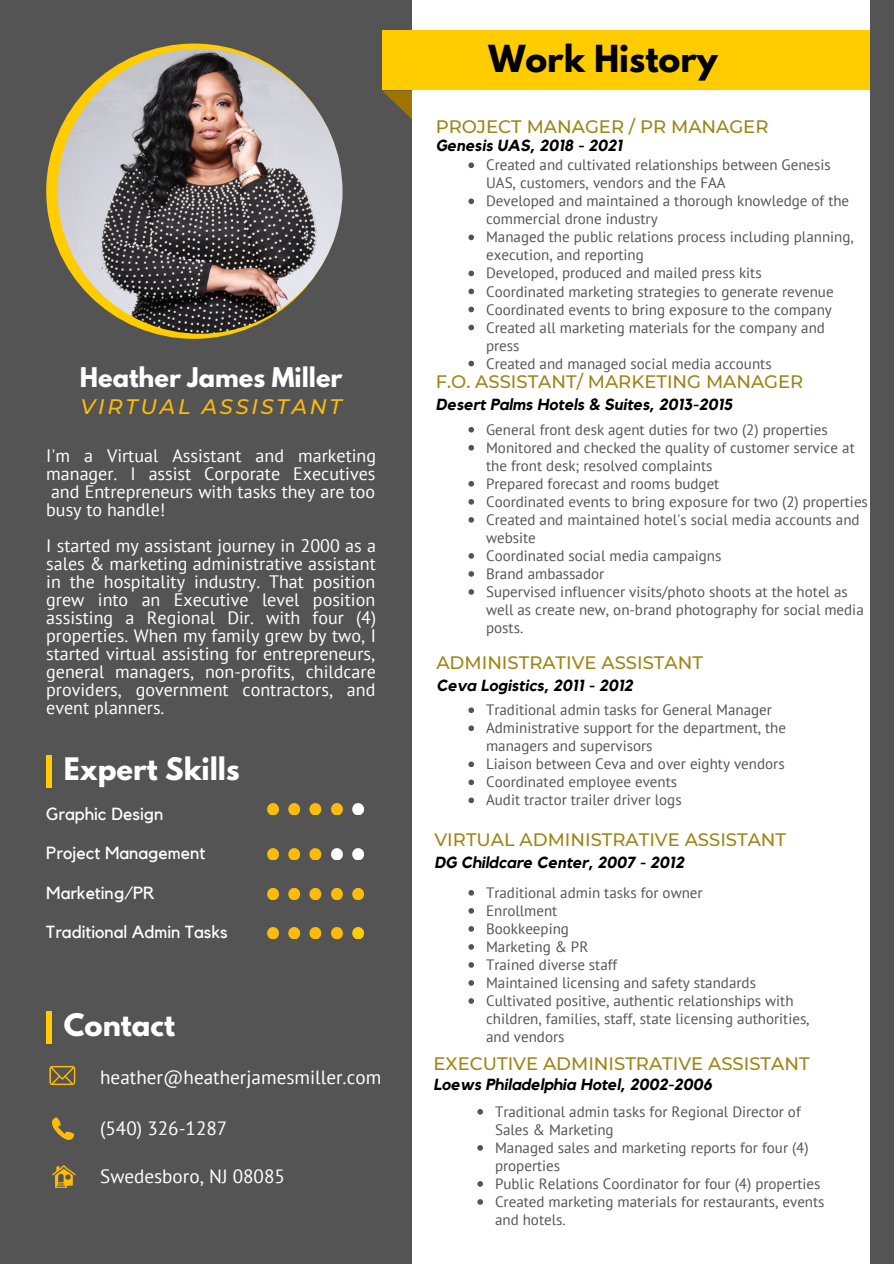
<style>
.page{position:relative;width:894px;height:1264px;background:#fff}
.page>*{position:absolute;margin:0;border:0;box-sizing:border-box;transform-origin:0 0}
.t1{font:700 33px "League Spartan";color:#000}
.t2{font:700 27.45px "League Spartan";color:#fff}
.t3{font:700 24px "League Spartan";color:#fff}
.t4{font:italic 500 21px "Montserrat";letter-spacing:.13em;color:#febb08}
.t5{font:19.2px "PT Sans";color:#fff}
.t6{font:18px/18px "PT Sans";color:#fff;text-align:justify}
.t7{font:500 18px "Montserrat";color:#9f8415}
.t8{font:17.55px "Kollektif";color:#fff}
.t9{font:italic 700 16.05px "Kollektif";color:#000}
.t10{font:15px/18px "PT Sans";color:#545454}
</style>
<div class="page">
<div style="left:0;top:0;width:893px;height:1263px;background:#545454"></div>
<svg style="left:383px;top:91px;width:29px;height:28px"></svg>
<div style="left:412px;top:0;width:457px;height:1263px;background:#fff"></div>
<div style="left:46px;top:44px;width:295px;height:295px;background:#fc0;border-radius:50%"></div>
<img style="left:57px;top:49px;width:285px;height:285px;border-radius:50%">
<div style="left:381px;top:30px;width:488px;height:60px;background:#fc0"></div>
<svg style="left:267px;top:848px;width:12px;height:11px"></svg>
<svg style="left:288px;top:848px;width:12px;height:11px"></svg>
<svg style="left:309px;top:848px;width:12px;height:11px"></svg>
<svg style="left:331px;top:848px;width:12px;height:11px"></svg>
<svg style="left:352px;top:848px;width:12px;height:11px"></svg>
<svg style="left:267px;top:888px;width:12px;height:11px"></svg>
<svg style="left:288px;top:888px;width:12px;height:11px"></svg>
<svg style="left:309px;top:888px;width:12px;height:11px"></svg>
<svg style="left:331px;top:888px;width:12px;height:11px"></svg>
<svg style="left:352px;top:888px;width:12px;height:11px"></svg>
<svg style="left:267px;top:927px;width:12px;height:11px"></svg>
<svg style="left:288px;top:927px;width:12px;height:11px"></svg>
<svg style="left:309px;top:927px;width:12px;height:11px"></svg>
<svg style="left:331px;top:927px;width:12px;height:11px"></svg>
<svg style="left:352px;top:927px;width:12px;height:11px"></svg>
<svg style="left:267px;top:803px;width:12px;height:11px"></svg>
<svg style="left:288px;top:803px;width:12px;height:11px"></svg>
<svg style="left:309px;top:803px;width:12px;height:11px"></svg>
<svg style="left:331px;top:803px;width:12px;height:11px"></svg>
<svg style="left:352px;top:803px;width:12px;height:11px"></svg>
<svg style="left:468px;top:162px;width:6px;height:6px"></svg>
<svg style="left:468px;top:198px;width:6px;height:6px"></svg>
<svg style="left:468px;top:234px;width:6px;height:6px"></svg>
<svg style="left:468px;top:270px;width:6px;height:6px"></svg>
<svg style="left:468px;top:288px;width:6px;height:6px"></svg>
<svg style="left:468px;top:307px;width:6px;height:5px"></svg>
<svg style="left:468px;top:325px;width:6px;height:5px"></svg>
<svg style="left:468px;top:361px;width:6px;height:5px"></svg>
<svg style="left:468px;top:427px;width:6px;height:5px"></svg>
<svg style="left:468px;top:445px;width:6px;height:5px"></svg>
<svg style="left:468px;top:481px;width:6px;height:5px"></svg>
<svg style="left:468px;top:499px;width:6px;height:5px"></svg>
<svg style="left:468px;top:517px;width:6px;height:5px"></svg>
<svg style="left:468px;top:553px;width:6px;height:5px"></svg>
<svg style="left:468px;top:571px;width:6px;height:5px"></svg>
<svg style="left:468px;top:589px;width:6px;height:5px"></svg>
<svg style="left:468px;top:707px;width:6px;height:6px"></svg>
<svg style="left:468px;top:725px;width:6px;height:6px"></svg>
<svg style="left:468px;top:761px;width:6px;height:6px"></svg>
<svg style="left:468px;top:779px;width:6px;height:6px"></svg>
<svg style="left:468px;top:797px;width:6px;height:6px"></svg>
<svg style="left:468px;top:890px;width:6px;height:5px"></svg>
<svg style="left:468px;top:908px;width:6px;height:5px"></svg>
<svg style="left:468px;top:926px;width:6px;height:5px"></svg>
<svg style="left:468px;top:944px;width:6px;height:5px"></svg>
<svg style="left:468px;top:962px;width:6px;height:5px"></svg>
<svg style="left:468px;top:980px;width:6px;height:5px"></svg>
<svg style="left:468px;top:998px;width:6px;height:5px"></svg>
<svg style="left:477px;top:1109px;width:6px;height:5px"></svg>
<svg style="left:477px;top:1145px;width:6px;height:5px"></svg>
<svg style="left:477px;top:1181px;width:6px;height:5px"></svg>
<svg style="left:477px;top:1199px;width:6px;height:5px"></svg>
<div style="left:46px;top:754px;width:6px;height:33px;background:#fc0"></div>
<div style="left:46px;top:1011px;width:6px;height:32px;background:#fc0"></div>
<svg style="left:52px;top:1117px;width:22px;height:22px"></svg>
<svg style="left:52px;top:1165px;width:24px;height:22px"></svg>
<svg style="left:49px;top:1065px;width:26px;height:20px"></svg>
<p class="t3" style="left:80px;top:365px;width:264px">Heather James Miller</p>
<p class="t4" style="left:80px;top:394px;width:263px">VIRTUAL ASSISTANT</p>
<p class="t6" style="left:46px;top:446px;width:331px">I'm a Virtual Assistant and marketing manager. I assist Corporate Executives and Entrepreneurs with tasks they are too busy to handle!</p>
<p class="t6" style="left:46px;top:536px;width:331px">I started my assistant journey in 2000 as a sales &amp; marketing administrative assistant in the hospitality industry. That position grew into an Executive level position assisting a Regional Dir. with four (4) properties. When my family grew by two, I started virtual assisting for entrepreneurs, general managers, non-profits, childcare providers, government contractors, and event planners.</p>
<p class="t2" style="left:64px;top:755px;width:177px">Expert Skills</p>
<p class="t8" style="left:46px;top:806px;width:119px">Graphic Design</p>
<p class="t8" style="left:46px;top:845px;width:161px">Project Management</p>
<p class="t8" style="left:46px;top:885px;width:110px">Marketing/PR</p>
<p class="t8" style="left:46px;top:924px;width:183px">Traditional Admin Tasks</p>
<p class="t2" style="left:64px;top:1011px;width:112px">Contact</p>
<p class="t5" style="left:100px;top:1064px;width:282px">heather@heatherjamesmiller.com</p>
<p class="t5" style="left:100px;top:1115px;width:129px">(540) 326-1287</p>
<p class="t5" style="left:100px;top:1163px;width:186px">Swedesboro, NJ 08085</p>
<p class="t1" style="left:488px;top:42px;width:231px">Work History</p>
<p class="t7" style="left:435px;top:115px;width:334px">PROJECT MANAGER / PR MANAGER</p>
<p class="t10" style="left:486px;top:156px;width:346px">Created and cultivated relationships between Genesis<br>UAS, customers, vendors and the FAA</p>
<p class="t10" style="left:486px;top:192px;width:364px">Developed and maintained a thorough knowledge of the commercial drone industry</p>
<p class="t10" style="left:486px;top:228px;width:369px">Managed the public relations process including planning, execution, and reporting</p>
<p class="t10" style="left:486px;top:264px;width:277px">Developed, produced and mailed press kits</p>
<p class="t10" style="left:486px;top:282px;width:349px">Coordinated marketing strategies to generate revenue</p>
<p class="t10" style="left:486px;top:300px;width:347px">Coordinated events to bring exposure to the company</p>
<p class="t10" style="left:486px;top:318px;width:340px">Created all marketing materials for the company and press</p>
<p class="t10" style="left:486px;top:354px;width:287px">Created and managed social media accounts</p>
<p class="t9" style="left:435px;top:138px;width:188px">Genesis UAS, 2018 - 2021</p>
<p class="t7" style="left:435px;top:371px;width:369px">F.O. ASSISTANT/ MARKETING MANAGER</p>
<p class="t10" style="left:486px;top:420px;width:343px">General front desk agent duties for two (2) properties</p>
<p class="t10" style="left:486px;top:438px;width:370px">Monitored and checked the quality of customer service at the front desk; resolved complaints</p>
<p class="t10" style="left:486px;top:474px;width:235px">Prepared forecast and rooms budget</p>
<p class="t10" style="left:486px;top:492px;width:383px">Coordinated events to bring exposure for two (2) properties</p>
<p class="t10" style="left:486px;top:510px;width:375px">Created and maintained hotel's social media accounts and website</p>
<p class="t10" style="left:486px;top:546px;width:237px">Coordinated social media campaigns</p>
<p class="t10" style="left:486px;top:564px;width:120px">Brand ambassador</p>
<p class="t10" style="left:486px;top:582px;width:379px">Supervised influencer visits/photo shoots at the hotel as well as create new, on-brand photography for social media posts.</p>
<p class="t9" style="left:436px;top:397px;width:298px">Desert Palms Hotels &amp; Suites, 2013-2015</p>
<p class="t7" style="left:436px;top:651px;width:268px">ADMINISTRATIVE ASSISTANT</p>
<p class="t10" style="left:486px;top:700px;width:287px">Traditional admin tasks for General Manager</p>
<p class="t10" style="left:486px;top:718px;width:301px">Administrative support for the department, the managers and supervisors</p>
<p class="t10" style="left:486px;top:754px;width:300px">Liaison between Ceva and over eighty vendors</p>
<p class="t10" style="left:486px;top:772px;width:192px">Coordinated employee events</p>
<p class="t10" style="left:486px;top:790px;width:197px">Audit tractor trailer driver logs</p>
<p class="t9" style="left:436px;top:677px;width:198px">Ceva Logistics, 2011 - 2012</p>
<p class="t7" style="left:434px;top:828px;width:353px">VIRTUAL ADMINISTRATIVE ASSISTANT</p>
<p class="t9" style="left:434px;top:854px;width:251px">DG Childcare Center, 2007 - 2012</p>
<p class="t10" style="left:486px;top:883px;width:218px">Traditional admin tasks for owner</p>
<p class="t10" style="left:486px;top:901px;width:73px">Enrollment</p>
<p class="t10" style="left:486px;top:919px;width:84px">Bookkeeping</p>
<p class="t10" style="left:486px;top:937px;width:104px">Marketing &amp; PR</p>
<p class="t10" style="left:486px;top:955px;width:133px">Trained diverse staff</p>
<p class="t10" style="left:486px;top:973px;width:271px">Maintained licensing and safety standards</p>
<p class="t10" style="left:486px;top:991px;width:325px">Cultivated positive, authentic relationships with children, families, staff, state licensing authorities, and vendors</p>
<p class="t7" style="left:433px;top:1053px;width:377px">EXECUTIVE ADMINISTRATIVE ASSISTANT</p>
<p class="t10" style="left:495px;top:1102px;width:307px">Traditional admin tasks for Regional Director of<br>Sales &amp; Marketing</p>
<p class="t10" style="left:495px;top:1138px;width:315px">Managed sales and marketing reports for four (4) properties</p>
<p class="t10" style="left:495px;top:1174px;width:327px">Public Relations Coordinator for four (4) properties</p>
<p class="t10" style="left:495px;top:1192px;width:331px">Created marketing materials for restaurants, events and hotels.</p>
<p class="t9" style="left:433px;top:1077px;width:280px">Loews Philadelphia Hotel, 2002-2006</p>
</div>
